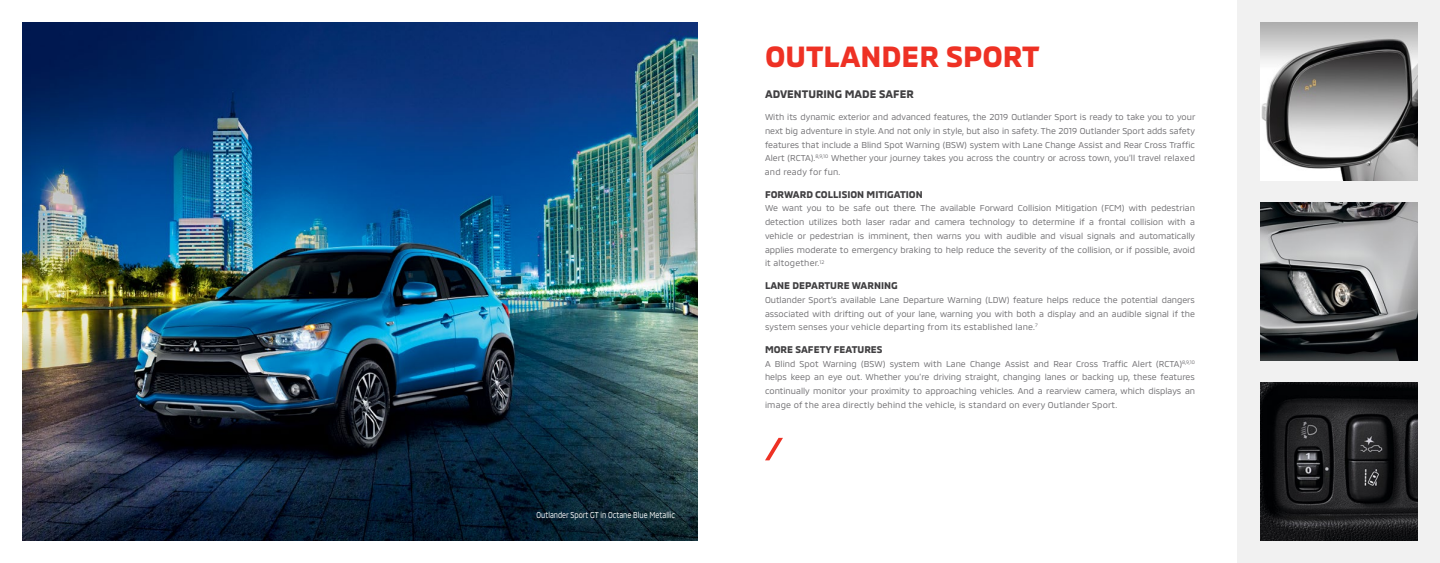
<style>
.page{position:relative;width:1440px;height:563px;background:#fff}
.page>*{position:absolute;margin:0;border:0;box-sizing:border-box;transform-origin:0 0}
.t1{font:700 30px "MMC";color:#ee3124}
.t2{font:700 11.25px "MMC";color:#414042}
.t3{font:700 10px "MMC";color:#414042}
.t4{font:8.75px/13.8px "MMC";letter-spacing:.02em;color:#717073;text-align:justify}
.t5{font:8.75px "MMC";color:#fff;scale:.8 1}
</style>
<div class="page">
<div style="left:1238px;top:0;width:202px;height:562px;background:#f1f1f1"></div>
<img style="left:22px;top:22px;width:676px;height:518px">
<img style="left:1260px;top:202px;width:158px;height:158px">
<img style="left:1260px;top:382px;width:158px;height:158px">
<img style="left:1260px;top:22px;width:158px;height:158px">
<svg style="left:765px;top:437px;width:18px;height:23px"></svg>
<p class="t5" style="left:537px;top:507px;width:174px">Outlander Sport GT in Octane Blue Metallic</p>
<h1 class="t1" style="left:765px;top:32px;width:276px">OUTLANDER SPORT</h1>
<p class="t2" style="left:765px;top:85px;width:150px">ADVENTURING MADE SAFER</p>
<p class="t4" style="left:765px;top:109px;width:432px">With its dynamic exterior and advanced features, the 2019 Outlander Sport is ready to take you to your next big adventure in style. And not only in style, but also in safety. The 2019 Outlander Sport adds safety features that include a Blind Spot Warning (BSW) system with Lane Change Assist and Rear Cross Traffic Alert (RCTA).<sup>8,9,10</sup> Whether your journey takes you across the country or across town, you’ll travel relaxed and ready for fun.</p>
<p class="t3" style="left:765px;top:186px;width:159px">FORWARD COLLISION MITIGATION</p>
<p class="t4" style="left:765px;top:200px;width:432px">We want you to be safe out there. The available Forward Collision Mitigation (FCM) with pedestrian detection utilizes both laser radar and camera technology to determine if a frontal collision with a vehicle or pedestrian is imminent, then warns you with audible and visual signals and automatically applies moderate to emergency braking to help reduce the severity of the collision, or if possible, avoid it altogether.<sup>12</sup></p>
<p class="t3" style="left:765px;top:277px;width:134px">LANE DEPARTURE WARNING</p>
<p class="t4" style="left:765px;top:291px;width:432px">Outlander Sport’s available Lane Departure Warning (LDW) feature helps reduce the potential dangers associated with drifting out of your lane, warning you with both a display and an audible signal if the system senses your vehicle departing from its established lane.<sup>7</sup></p>
<p class="t3" style="left:765px;top:341px;width:119px">MORE SAFETY FEATURES</p>
<p class="t4" style="left:765px;top:355px;width:432px">A Blind Spot Warning (BSW) system with Lane Change Assist and Rear Cross Traffic Alert (RCTA)<sup>8,9,10 </sup>helps keep an eye out. Whether you’re driving straight, changing lanes or backing up, these features continually monitor your proximity to approaching vehicles. And a rearview camera, which displays an image of the area directly behind the vehicle, is standard on every Outlander Sport.</p>
</div>
